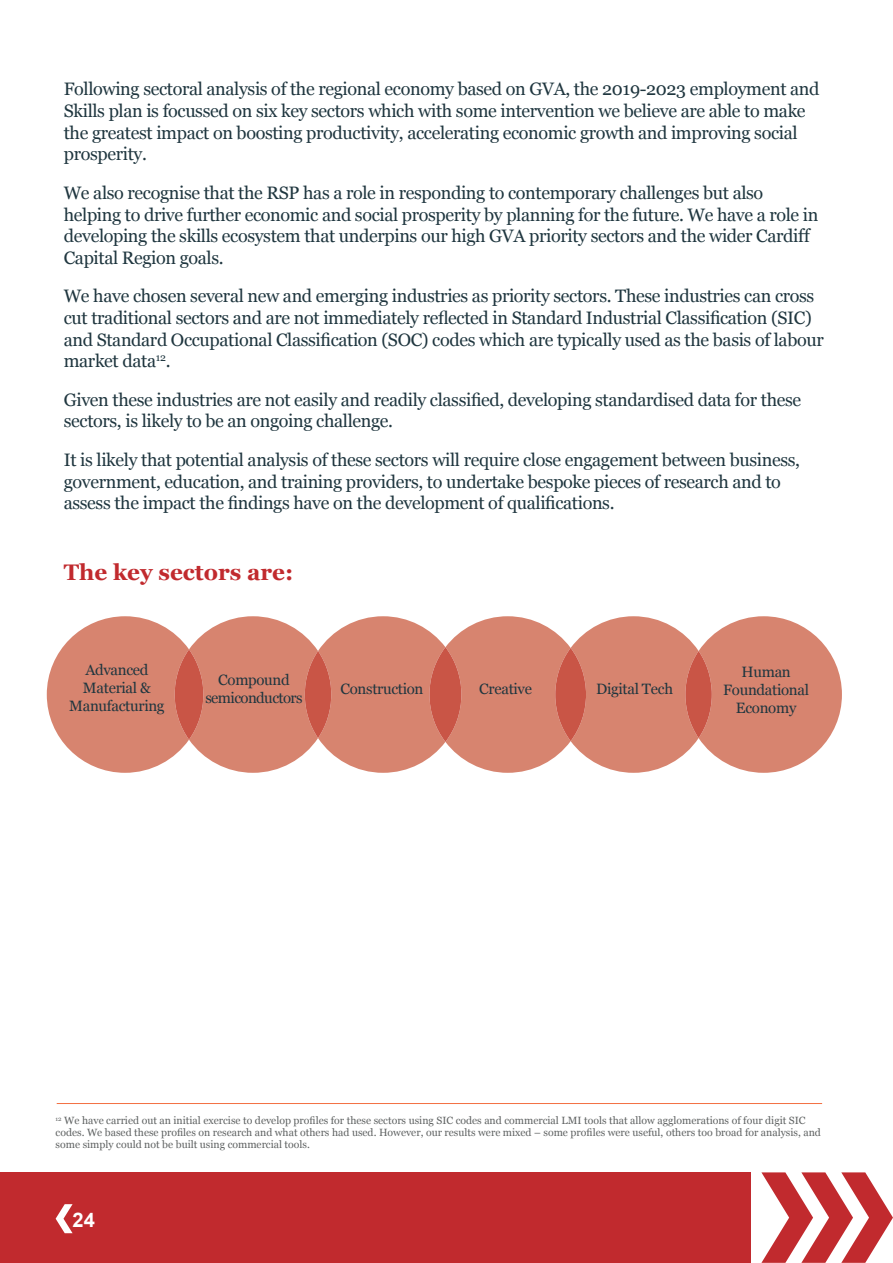
<style>
.page{position:relative;width:893px;height:1263px;background:#fff}
.page>*{position:absolute;margin:0;border:0;box-sizing:border-box;transform-origin:0 0}
.t1{font:700 22.5px "Georgia";color:#c12a2e}
.t2{font:700 20.1px "Arial";color:#fff}
.t3{font:18px/21.6px "Georgia";letter-spacing:-.02em;color:#1f363f}
.t4{font:15px/18px "Georgia";letter-spacing:-.02em;color:#1f363f;text-align:center}
.t5{font:15px/18px "Georgia";letter-spacing:-.04em;color:#1f363f;text-align:center}
.t6{font:10.5px/12px "Georgia";color:#5f6262}
</style>
<div class="page">
<svg style="left:761px;top:1172px;width:132px;height:91px"></svg>
<div style="left:0;top:1172px;width:751px;height:91px;background:#c12a2e"></div>
<svg style="left:56px;top:1204px;width:17px;height:29px"></svg>
<hr style="left:57px;top:1103px;width:765px;height:1px;background:#f36f42">
<svg style="left:47px;top:616px;width:795px;height:157px;background:#dc9381"></svg>
<svg style="left:685px;top:651px;width:27px;height:87px;background:#cb5e4e"></svg>
<p class="t3" style="left:64px;top:78px;width:757px">Following sectoral analysis of the regional economy based on GVA, the 2019-2023 employment and Skills plan is focussed on six key sectors which with some intervention we believe are able to make the greatest impact on boosting productivity, accelerating economic growth and improving social prosperity.</p>
<p class="t3" style="left:64px;top:181px;width:756px">We also recognise that the RSP has a role in responding to contemporary challenges but also helping to drive further economic and social prosperity by planning for the future. We have a role in developing the skills ecosystem that underpins our high GVA priority sectors and the wider Cardiff Capital Region goals.</p>
<p class="t3" style="left:64px;top:285px;width:761px">We have chosen several new and emerging industries as priority sectors. These industries can cross cut traditional sectors and are not immediately reflected in Standard Industrial Classification (SIC) and Standard Occupational Classification (SOC) codes which are typically used as the basis of labour market data<sup>12</sup>.</p>
<p class="t3" style="left:64px;top:388px;width:739px">Given these industries are not easily and readily classified, developing standardised data for these sectors, is likely to be an ongoing challenge.</p>
<p class="t3" style="left:64px;top:448px;width:738px">It is likely that potential analysis of these sectors will require close engagement between business, government, education, and training providers, to undertake bespoke pieces of research and to assess the impact the findings have on the development of qualifications.</p>
<p class="t1" style="left:64px;top:560px;width:231px">The key sectors are:</p>
<p class="t4" style="left:69px;top:660px;width:97px">Advanced<br>Material &amp;<br>Manufacturing</p>
<p class="t5" style="left:205px;top:670px;width:99px">Compound semiconductors</p>
<p class="t4" style="left:340px;top:679px;width:85px">Construction</p>
<p class="t4" style="left:479px;top:679px;width:54px">Creative</p>
<p class="t4" style="left:596px;top:679px;width:79px">Digital Tech</p>
<p class="t4" style="left:723px;top:662px;width:87px">Human<br>Foundational<br>Economy</p>
<p class="t6" style="left:56px;top:1114px;width:767px"><sup>12</sup> We have carried out an initial exercise to develop profiles for these sectors using SIC codes and commercial LMI tools that allow agglomerations of four digit SIC codes. We based these profiles on research and what others had used. However, our results were mixed – some profiles were useful, others too broad for analysis, and some simply could not be built using commercial tools.</p>
<p class="t2" style="left:73px;top:1206px;width:24px">24</p>
</div>
